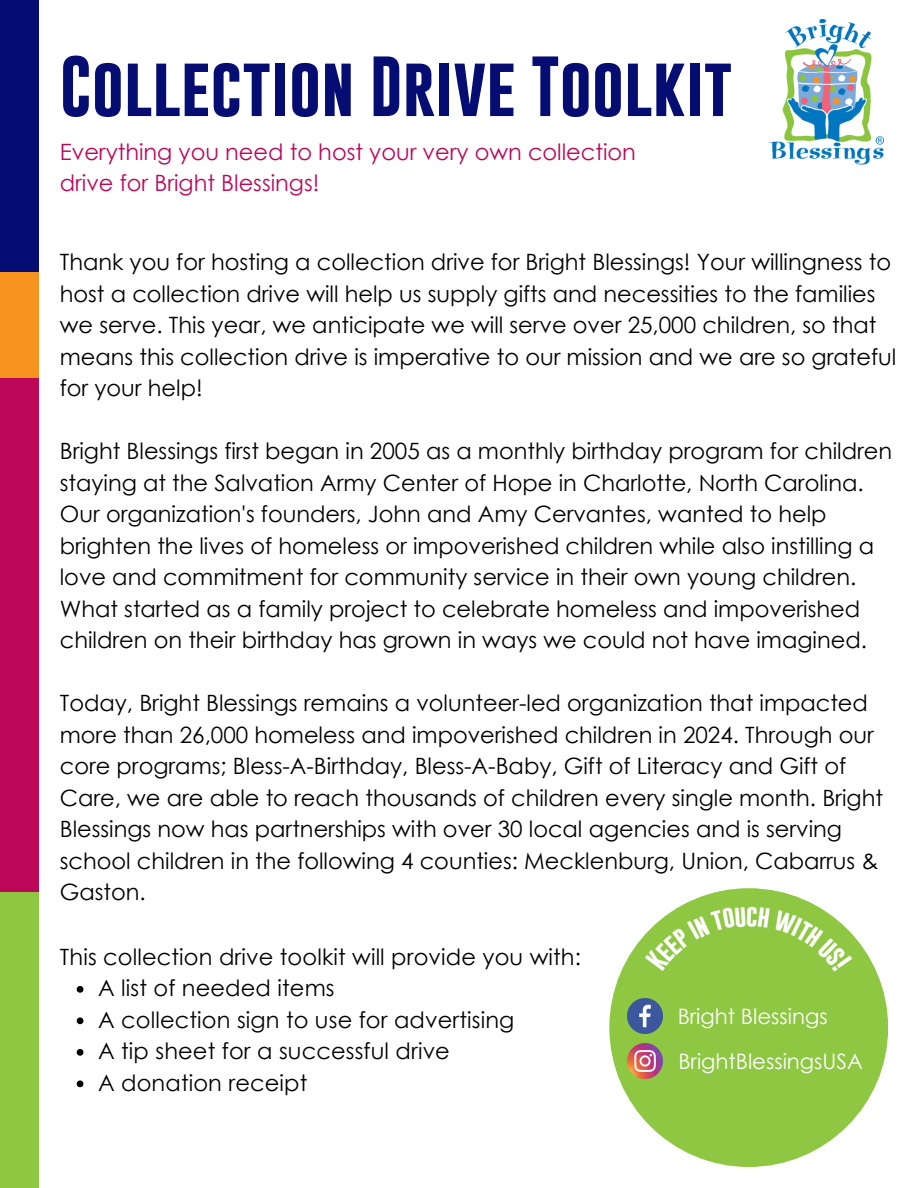
<style>
.page{position:relative;width:918px;height:1188px;background:#fff}
.page>*{position:absolute;margin:0;border:0;box-sizing:border-box;transform-origin:0 0}
.t1{font:700 60.9px "Gobold";color:#050d73}
.t2{font:22.5px/31.5px "Century Gothic";color:#000}
.t3{font:22.5px/31.5px "Century Gothic";color:#bd0759}
.t4{font:21.3px "Century Gothic";color:#fff}
</style>
<div class="page">
<img style="left:770px;top:19px;width:113px;height:146px">
<svg style="left:77px;top:986px;width:6px;height:7px"></svg>
<svg style="left:77px;top:1017px;width:6px;height:7px"></svg>
<svg style="left:77px;top:1049px;width:6px;height:7px"></svg>
<svg style="left:77px;top:1080px;width:6px;height:7px"></svg>
<div style="left:609px;top:888px;width:279px;height:279px;background:#8ec742;border-radius:50%"></div>
<img style="left:628px;top:999px;width:35px;height:35px">
<img style="left:628px;top:1044px;width:35px;height:34px">
<div style="left:0;top:0;width:39px;height:272px;background:#050d73"></div>
<div style="left:0;top:272px;width:39px;height:106px;background:#f7931e"></div>
<div style="left:0;top:892px;width:39px;height:296px;background:#8ec742"></div>
<div style="left:0;top:378px;width:39px;height:514px;background:#bd0759"></div>
<svg style="left:645px;top:906px;width:208px;height:29px"></svg>
<p class="t1" style="left:60px;top:47px;width:674px">Collection Drive Toolkit</p>
<p class="t3" style="left:60px;top:135px;width:578px">Everything you need to host your very own collection drive for Bright Blessings!</p>
<h1 class="t2" style="left:60px;top:246px;width:838px">Thank you for hosting a collection drive for Bright Blessings! Your willingness to host a collection drive will help us supply gifts and necessities to the families we serve. This year, we anticipate we will serve over 25,000 children, so that means this collection drive is imperative to our mission and we are so grateful for your help!</h1>
<p class="t2" style="left:60px;top:435px;width:834px">Bright Blessings first began in 2005 as a monthly birthday program for children staying at the Salvation Army Center of Hope in Charlotte, North Carolina.<br>Our organization's founders, John and Amy Cervantes, wanted to help brighten the lives of homeless or impoverished children while also instilling a love and commitment for community service in their own young children.<br>What started as a family project to celebrate homeless and impoverished children on their birthday has grown in ways we could not have imagined.</p>
<p class="t2" style="left:60px;top:687px;width:825px">Today, Bright Blessings remains a volunteer-led organization that impacted more than 26,000 homeless and impoverished children in 2024. Through our core programs; Bless-A-Birthday, Bless-A-Baby, Gift of Literacy and Gift of Care, we are able to reach thousands of children every single month. Bright Blessings now has partnerships with over 30 local agencies and is serving school children in the following 4 counties: Mecklenburg, Union, Cabarrus &amp; Gaston.</p>
<p class="t2" style="left:60px;top:940px;width:523px">This collection drive toolkit will provide you with:</p>
<p class="t2" style="left:98px;top:972px;width:238px">A list of needed items</p>
<p class="t2" style="left:98px;top:1003px;width:418px">A collection sign to use for advertising</p>
<p class="t2" style="left:98px;top:1035px;width:353px">A tip sheet for a successful drive</p>
<p class="t2" style="left:98px;top:1066px;width:211px">A donation receipt</p>
<p class="t4" style="left:678px;top:1002px;width:151px">Bright Blessings</p>
<p class="t4" style="left:678px;top:1047px;width:186px">BrightBlessingsUSA</p>
</div>
